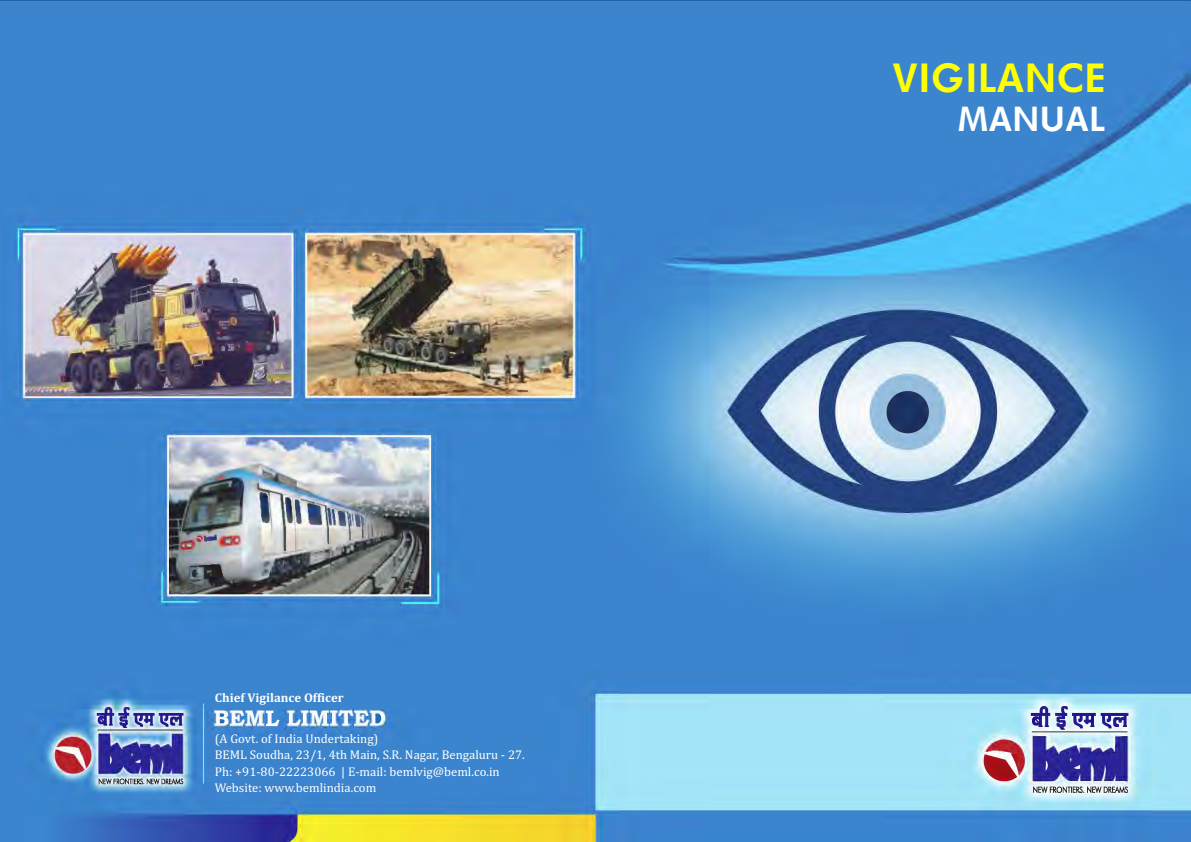
<style>
.page{position:relative;width:1191px;height:842px;background:#fff}
.page>*{position:absolute;margin:0;border:0;box-sizing:border-box;transform-origin:0 0}
.t1{font:700 38.5px "Futurist";color:#ff0}
.t2{font:700 32.9px "Futurist";color:#fff}
.t3{font:12.8px/16.5px "Cambria";color:#fff}
.t4{font:700 12.8px "Cambria";color:#fff}
</style>
<div class="page">
<img style="left:0;top:0;width:1191px;height:842px">
<p class="t4" style="left:215px;top:692px;width:130px">Chief Vigilance Officer</p>
<p class="t3" style="left:215px;top:731px;width:311px">(A Govt. of India Undertaking)<br>BEML Soudha, 23/1, 4th Main, S.R. Nagar, Bengaluru ‐ 27.<br>Ph: +91‐80‐22223066 | E‐mail: bemlvig@beml.co.in Website: www.bemlindia.com</p>
<h1 class="t1" style="left:892px;top:52px;width:215px">VIGILANCE</h1>
<h2 class="t2" style="left:957px;top:97px;width:149px">MANUAL</h2>
</div>
